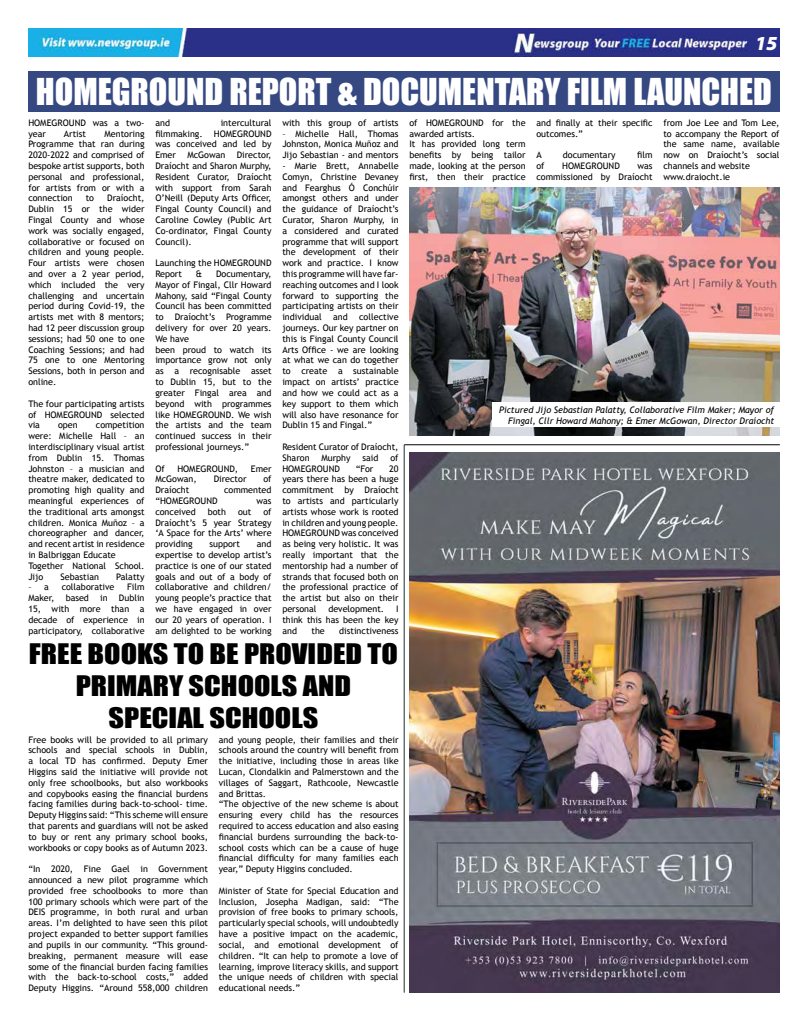
<style>
.page{position:relative;width:808px;height:1021px;background:#fff}
.page>*{position:absolute;margin:0;border:0;box-sizing:border-box;transform-origin:0 0}
.t1{font:34px "Impact";color:#fff}
.t2{font:26px/32px "Impact";color:#000;text-align:center;scale:1.16 1}
.t3{font:20px "Impact";color:#fff}
.t4{font:9px/10.8px "Trebuchet MS";color:#000;text-align:justify}
.t5{font:italic 9px/10.8px "Trebuchet MS";color:#000;text-align:right}
.s1{font-family:"Myriad Pro";font-weight:900;font-style:italic}
</style>
<div class="page">
<img style="left:28px;top:28px;width:752px;height:29px">
<hr style="left:404px;top:444px;width:376px;height:1px;background:#000">
<img style="left:410px;top:452px;width:370px;height:540px">
<hr style="left:404px;top:445px;width:1px;height:547px;background:#1d2d2c">
<div style="left:28px;top:71px;width:752px;height:40px;background:#354881"></div>
<img style="left:409px;top:187px;width:371px;height:248px">
<div style="left:493px;top:403px;width:287px;height:24px;background:#fff"></div>
<h3 class="t3" style="left:753px;top:27px;width:26px">03<span class="s1">15</span></h3>
<h1 class="t1" style="left:36px;top:65px;width:738px">HOMEGROUND REPORT &amp; DOCUMENTARY FILM LAUNCHED</h1>
<p class="t4" style="left:28px;top:117px;width:118px">HOMEGROUND was a two&shy;year</p>
<p class="t4" style="left:409px;top:117px;width:118px;text-align:left">of HOMEGROUND for the awarded artists.<br>It has provided long term benefits by being tailor made, looking at the person first, then their practice</p>
<p class="t4" style="left:536px;top:117px;width:118px">and finally at their specific outcomes.”</p>
<p class="t4" style="left:663px;top:117px;width:118px;text-align:left">from Joe Lee and Tom Lee, to accompany the Report of the same name, available now on Draíocht’s social channels and website www.draiocht.ie</p>
<p class="t4" style="left:155px;top:117px;width:118px;text-indent:65px">intercultural filmmaking. HOMEGROUND was conceived and led by Emer</p>
<p class="t4" style="left:155px;top:117px;width:16px">and</p>
<p class="t4" style="left:282px;top:117px;width:118px">with this group of artists</p>
<p class="t4" style="left:282px;top:128px;width:118px">– Michelle Hall, Thomas Johnston, Monica Muñoz and Jijo Sebastian - and mentors</p>
<p class="t4" style="left:282px;top:160px;width:118px">- Marie Brett, Annabelle Comyn, Christine Devaney and Fearghus Ó Conchúir amongst others and under the guidance of Draíocht’s Curator, Sharon Murphy, in a considered and curated programme that will support the development of their work and practice. I know this programme will have far&shy;reaching outcomes and I look forward to supporting the participating artists on their individual</p>
<p class="t4" style="left:64px;top:128px;width:24px">Artist</p>
<p class="t4" style="left:28px;top:128px;width:118px;text-indent:76px">Mentoring Programme that ran during 2020-2022 and comprised of bespoke artist supports, both personal and professional, for artists from or with a connection</p>
<p class="t4" style="left:536px;top:150px;width:7px">A</p>
<p class="t4" style="left:563px;top:150px;width:54px">documentary</p>
<p class="t4" style="left:637px;top:150px;width:17px">film</p>
<p class="t4" style="left:536px;top:160px;width:10px">of</p>
<p class="t4" style="left:562px;top:160px;width:59px">HOMEGROUND</p>
<p class="t4" style="left:187px;top:150px;width:40px">McGowan</p>
<p class="t4" style="left:155px;top:150px;width:118px;text-indent:81px">Director, Draíocht and Sharon Murphy, Resident Curator, Draíocht with support from Sarah O’Neill (Deputy Arts Officer, Fingal County Council) and Caroline Cowley (Public Art Co-ordinator, Fingal County Council).</p>
<p class="t4" style="left:155px;top:258px;width:118px">Launching the HOMEGROUND<br>Report</p>
<p class="t4" style="left:536px;top:160px;width:118px;text-align:right">was<br>commissioned by Draíocht</p>
<p class="t4" style="left:28px;top:193px;width:118px;text-indent:79px">Draíocht, Dublin 15 or the wider Fingal County and whose work was socially engaged, collaborative or focused on children and young people.<br>Four artists were chosen and over a 2 year period, which included the very challenging and uncertain period during Covid-19, the artists met with 8 mentors; had 12 peer discussion group sessions; had 50 one to one Coaching Sessions; and had 75 one to one Mentoring Sessions, both in person and online.</p>
<p class="t4" style="left:28px;top:398px;width:118px">The four participating artists of HOMEGROUND selected via</p>
<p class="t4" style="left:86px;top:193px;width:10px">to</p>
<p class="t4" style="left:196px;top:268px;width:8px">&amp;</p>
<p class="t4" style="left:155px;top:268px;width:118px;text-align:left;text-indent:61px">Documentary,<br>Mayor of Fingal, Cllr Howard<br>Mahony, said “Fingal County<br>Council has been committed to Draíocht’s Programme delivery for over 20 years.<br>We have<br>been proud to watch its importance grow not only as a recognisable asset to Dublin 15, but to the greater Fingal area and beyond with programmes like HOMEGROUND. We wish the artists and the team continued success in their professional journeys.”</p>
<p class="t4" style="left:155px;top:463px;width:11px">Of</p>
<p class="t4" style="left:177px;top:463px;width:62px">HOMEGROUND,</p>
<p class="t4" style="left:251px;top:463px;width:22px">Emer</p>
<p class="t4" style="left:155px;top:474px;width:43px">McGowan,</p>
<p class="t4" style="left:214px;top:474px;width:34px">Director</p>
<p class="t4" style="left:263px;top:474px;width:10px">of</p>
<p class="t4" style="left:155px;top:484px;width:36px">Draíocht</p>
<p class="t4" style="left:224px;top:484px;width:49px">commented</p>
<p class="t4" style="left:155px;top:495px;width:64px">“HOMEGROUND</p>
<p class="t4" style="left:256px;top:495px;width:17px">was</p>
<p class="t4" style="left:155px;top:506px;width:42px">conceived</p>
<p class="t4" style="left:208px;top:506px;width:20px">both</p>
<p class="t4" style="left:238px;top:506px;width:15px">out</p>
<p class="t4" style="left:282px;top:312px;width:118px;text-indent:77px">collective journeys. Our key partner on this is Fingal County Council Arts Office - we are looking at what we can do together to create a sustainable impact on artists’ practice and how we could act as a key support to them which will also have resonance for Dublin 15 and Fingal.”</p>
<p class="t4" style="left:282px;top:441px;width:118px">Resident Curator of Draíocht,<br>Sharon</p>
<p class="t4" style="left:333px;top:312px;width:16px">and</p>
<p class="t5" style="left:499px;top:404px;width:276px">Pictured Jijo Sebastian Palatty, Collaborative Film Maker; Mayor of<br>Fingal, Cllr Howard Mahony; &amp; Emer McGowan, Director Draíocht</p>
<p class="t4" style="left:28px;top:420px;width:118px;text-align:left;text-indent:68px">competition were: Michelle Hall – an interdisciplinary visual artist from Dublin 15. Thomas<br>Johnston – a musician and theatre maker, dedicated to promoting high quality and meaningful experiences of the traditional arts amongst children. Monica Muñoz – a choreographer and dancer, and recent artist in residence in Balbriggan Educate<br>Together National School.<br>Jijo</p>
<p class="t4" style="left:58px;top:420px;width:21px">open</p>
<p class="t4" style="left:321px;top:452px;width:31px">Murphy</p>
<p class="t4" style="left:363px;top:452px;width:17px">said</p>
<p class="t4" style="left:390px;top:452px;width:10px">of</p>
<p class="t4" style="left:282px;top:463px;width:59px">HOMEGROUND</p>
<p class="t4" style="left:356px;top:463px;width:19px">“For</p>
<p class="t4" style="left:282px;top:463px;width:118px;text-indent:107px">20 years there has been a huge commitment by Draíocht to artists and particularly artists whose work is rooted in children and young people.<br>HOMEGROUND was conceived as being very holistic. It was really important that the mentorship had a number of strands that focused both on the professional practice of the artist but also on their personal</p>
<p class="t4" style="left:155px;top:506px;width:118px;text-indent:108px">of Draíocht’s 5 year Strategy ‘A Space for the Arts’ where providing</p>
<p class="t4" style="left:155px;top:538px;width:118px;text-indent:102px">and expertise to develop artist’s practice is one of our stated goals and out of a body of collaborative and children/ young people’s practice that we have engaged in over our 20 years of operation. I am delighted to be working</p>
<p class="t4" style="left:210px;top:538px;width:32px">support</p>
<p class="t4" style="left:61px;top:571px;width:40px">Sebastian</p>
<p class="t4" style="left:116px;top:571px;width:30px">Palatty</p>
<p class="t4" style="left:28px;top:582px;width:22px">– a</p>
<p class="t4" style="left:62px;top:582px;width:54px">collaborative</p>
<p class="t4" style="left:127px;top:582px;width:19px">Film</p>
<p class="t4" style="left:28px;top:592px;width:28px">Maker,</p>
<p class="t4" style="left:66px;top:592px;width:25px">based</p>
<p class="t4" style="left:100px;top:592px;width:9px">in</p>
<p class="t4" style="left:28px;top:592px;width:118px;text-indent:91px">Dublin 15, with more than a decade of experience in participatory, collaborative</p>
<p class="t4" style="left:328px;top:603px;width:57px">development.</p>
<p class="t4" style="left:282px;top:603px;width:118px;text-indent:114px">I think this has been the key and</p>
<p class="t4" style="left:311px;top:625px;width:15px">the</p>
<p class="t4" style="left:339px;top:625px;width:61px">distinctiveness</p>
<h2 class="t2" style="left:29px;top:637px;width:320px">FREE BOOKS TO BE PROVIDED TO<br>PRIMARY SCHOOLS AND<br>SPECIAL SCHOOLS</h2>
<p class="t4" style="left:28px;top:734px;width:181px">Free books will be provided to all primary schools and special schools in Dublin, a local TD has confirmed. Deputy Emer Higgins said the initiative will provide not only free schoolbooks, but also workbooks and copybooks easing the financial burdens facing families during back-to-school- time.<br>Deputy Higgins said: “This scheme will ensure that parents and guardians will not be asked to buy or rent any primary school books, workbooks or copy books as of Autumn 2023.</p>
<p class="t4" style="left:28px;top:863px;width:181px">“In 2020, Fine Gael in Government announced a new pilot programme which provided free schoolbooks to more than 100 primary schools which were part of the DEIS programme, in both rural and urban areas. I’m delighted to have seen this pilot project expanded to better support families and pupils in our community. “This ground&shy;breaking, permanent measure will ease some of the financial burden facing families with the back-to-school costs,” added Deputy Higgins. “Around 558,000 children</p>
<p class="t4" style="left:219px;top:734px;width:181px;text-align:left">and young people, their families and their schools around the country will benefit from the initiative, including those in areas like Lucan, Clondalkin and Palmerstown and the villages of Saggart, Rathcoole, Newcastle and Brittas.<br>“The objective of the new scheme is about ensuring every child has the resources required to access education and also easing financial burdens surrounding the back-to&shy;school costs which can be a cause of huge financial difficulty for many families each year,” Deputy Higgins concluded.</p>
<p class="t4" style="left:219px;top:885px;width:181px">Minister of State for Special Education and Inclusion, Josepha Madigan, said: “The provision of free books to primary schools, particularly special schools, will undoubtedly have a positive impact on the academic, social, and emotional development of children. “It can help to promote a love of learning, improve literacy skills, and support the unique needs of children with special educational needs.”</p>
</div>
